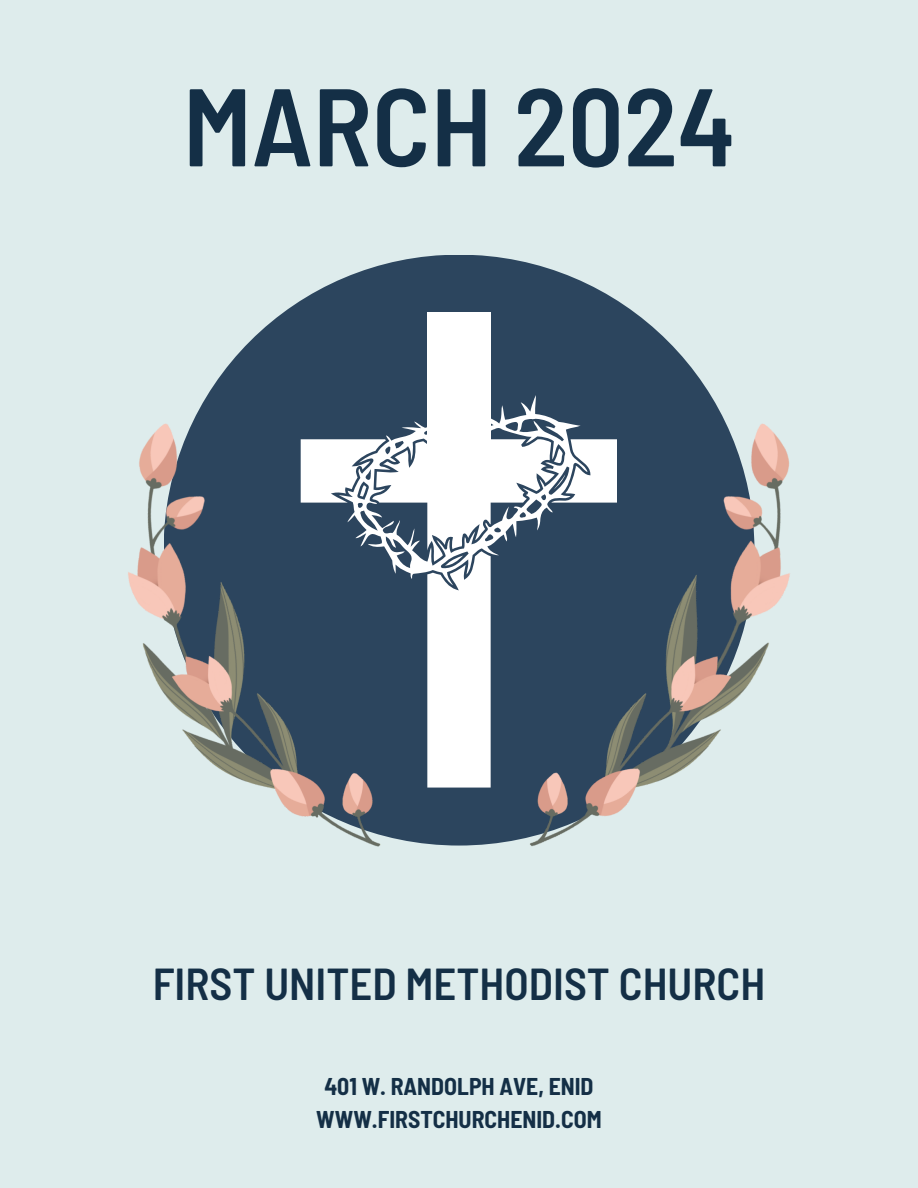
<style>
.page{position:relative;width:918px;height:1188px;background:#deecec}
.page>*{position:absolute;margin:0;border:0;box-sizing:border-box;transform-origin:0 0}
.t1{font:600 semi-condensed 110.1px "Barlow";color:#142f46}
.t2{font:600 semi-condensed 44.7px "Barlow";color:#142f46}
.t3{font:700 semi-condensed 23.7px "Barlow";color:#142f46}
</style>
<div class="page">
<div style="left:164px;top:255px;width:590px;height:591px;background:#2c455e;border-radius:50%"></div>
<img style="left:128px;top:423px;width:662px;height:423px">
<svg style="left:301px;top:395px;width:316px;height:392px"></svg>
<div style="left:427px;top:313px;width:64px;height:156px;background:#fff"></div>
<p class="t1" style="left:183px;top:56px;width:554px">MARCH 2024</p>
<p class="t2" style="left:153px;top:956px;width:614px">FIRST UNITED METHODIST CHURCH</p>
<h2 class="t3" style="left:324px;top:1071px;width:271px">401 W. RANDOLPH AVE, ENID</h2>
<p class="t3" style="left:316px;top:1104px;width:287px">WWW.FIRSTCHURCHENID.COM</p>
</div>
